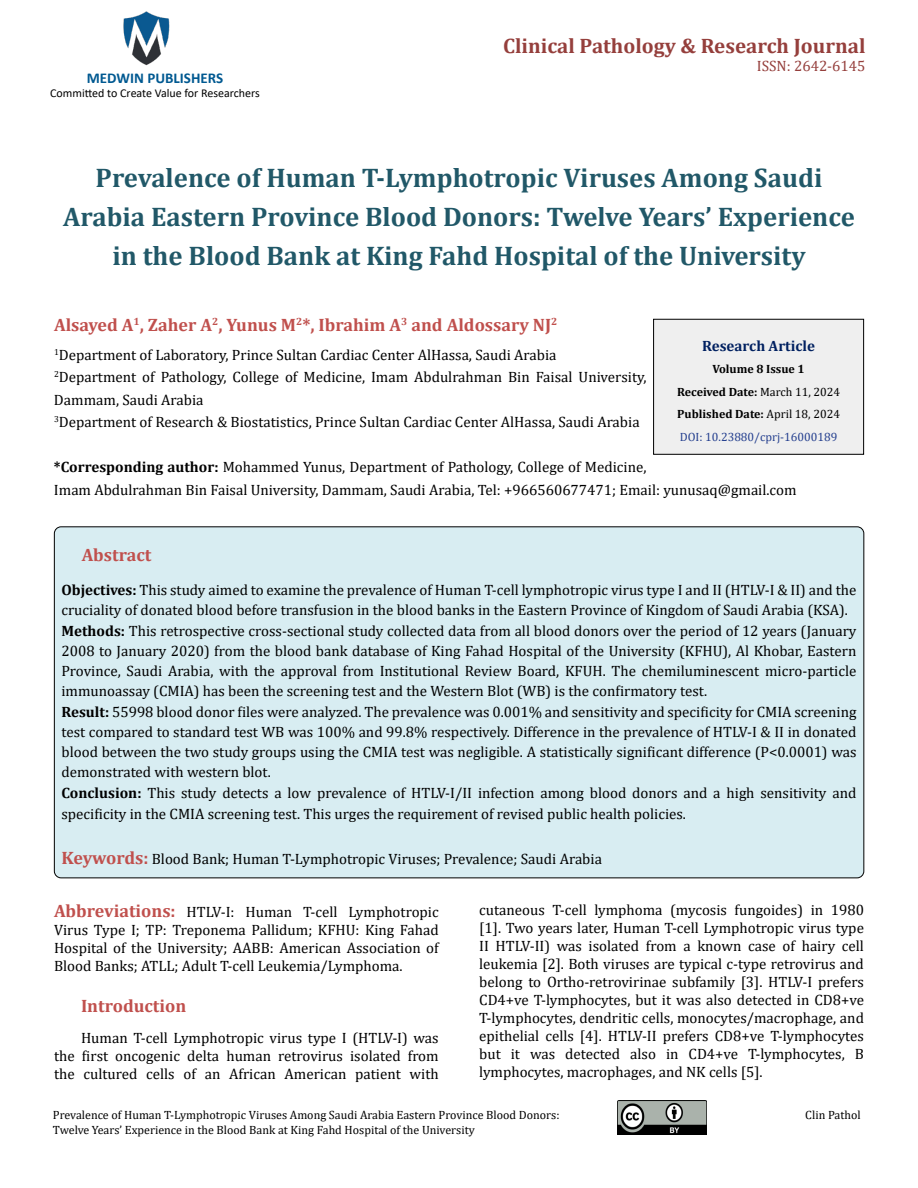
<style>
.page{position:relative;width:918px;height:1188px;background:#fff}
.page>*{position:absolute;margin:0;border:0;box-sizing:border-box;transform-origin:0 0}
.t1{font:700 27px/39px "Cambria";color:#215868;text-align:center}
.t2{font:700 21px "Cambria";color:#953f3c}
.t3{font:700 18px "Cambria";color:#c0504d}
.t4{font:15px/18px "Cambria";color:#000}
.t5{font:700 15px "Calibri";color:#005991}
.t6{font:700 15px "Cambria";color:#002060}
.t7{font:15px "Cambria";color:#953f3c}
.t8{font:12px/14.4px "Cambria";color:#000}
.t9{font:700 12px/22.5px "Cambria";color:#000;text-align:center}
.t10{font:12px "Calibri";color:#000}
.s1{font-weight:700}
.s2{font-weight:400}
.s3{font-weight:400;color:#25408f}
.s4{font-weight:700;font-size:18px;color:#c0504d}
</style>
<div class="page">
<img style="left:123px;top:11px;width:47px;height:55px">
<img style="left:618px;top:1101px;width:88px;height:33px">
<div style="left:654px;top:319px;width:210px;height:135px;background:#efefef"></div>
<div style="left:653px;top:319px;width:211px;height:136px;border:1px solid #000"></div>
<div style="left:54px;top:527px;width:810px;height:351px;background:#d8edf2;border-radius:7px"></div>
<p class="t5" style="left:87px;top:67px;width:138px">MEDWIN PUBLISHERS</p>
<p class="t10" style="left:50px;top:85px;width:211px">Committed to Create Value for Researchers</p>
<h2 class="t2" style="left:503px;top:31px;width:364px">Clinical Pathology &amp; Research Journal</h2>
<p class="t7" style="left:757px;top:57px;width:110px">ISSN: 2642-6145</p>
<h1 class="t1" style="left:63px;top:157px;width:793px">Prevalence of Human T-Lymphotropic Viruses Among Saudi<br>Arabia Eastern Province Blood Donors: Twelve Years’ Experience in the Blood Bank at King Fahd Hospital of the University</h1>
<p class="t3" style="left:54px;top:312px;width:505px">Alsayed A<sup>1</sup>, Zaher A<sup>2</sup>, Yunus M<sup>2</sup>*, Ibrahim A<sup>3</sup> and Aldossary NJ<sup>2</sup></p>
<p class="t4" style="left:54px;top:343px;width:594px;line-height:22.5px"><sup>1</sup>Department of Laboratory, Prince Sultan Cardiac Center AlHassa, Saudi Arabia<br><sup>2</sup>Department of Pathology, College of Medicine, Imam Abdulrahman Bin Faisal University, Dammam, Saudi Arabia<br><sup>3</sup>Department of Research &amp; Biostatistics, Prince Sultan Cardiac Center AlHassa, Saudi Arabia</p>
<p class="t4" style="left:54px;top:456px;width:744px;line-height:22.5px"><span class="s1">*Corresponding author:</span> Mohammed Yunus, Department of Pathology, College of Medicine,<br>Imam Abdulrahman Bin Faisal University, Dammam, Saudi Arabia, Tel: +966560677471; Email: yunusaq@gmail.com</p>
<p class="t6" style="left:702px;top:335px;width:114px">Research Article</p>
<p class="t9" style="left:677px;top:358px;width:165px">Volume 8 Issue 1<br>Received Date: <span class="s2">March 11, 2024<br></span>Published Date: <span class="s2">April 18, 2024<br></span><span class="s3">DOI: 10.23880/cprj-16000189</span></p>
<p class="t3" style="left:82px;top:543px;width:71px">Abstract</p>
<p class="t4" style="left:61px;top:580px;width:797px;line-height:20.2px"><span class="s1">Objectives:</span> This study aimed to examine the prevalence of Human T-cell lymphotropic virus type I and II (HTLV-I &amp; II) and the cruciality of donated blood before transfusion in the blood banks in the Eastern Province of Kingdom of Saudi Arabia (KSA).<br><span class="s1">Methods:</span> This retrospective cross-sectional study collected data from all blood donors over the period of 12 years (January 2008 to January 2020) from the blood bank database of King Fahad Hospital of the University (KFHU), Al Khobar, Eastern Province, Saudi Arabia, with the approval from Institutional Review Board, KFUH. The chemiluminescent micro-particle immunoassay (CMIA) has been the screening test and the Western Blot (WB) is the confirmatory test.<br><span class="s1">Result:</span> 55998 blood donor files were analyzed. The prevalence was 0.001% and sensitivity and specificity for CMIA screening test compared to standard test WB was 100% and 99.8% respectively. Difference in the prevalence of HTLV-I &amp; II in donated blood between the two study groups using the CMIA test was negligible. A statistically significant difference (P&lt;0.0001) was demonstrated with western blot.<br><span class="s1">Conclusion:</span> This study detects a low prevalence of HTLV-I/II infection among blood donors and a high sensitivity and specificity in the CMIA screening test. This urges the requirement of revised public health policies.</p>
<p class="t4" style="left:61px;top:849px;width:542px"><span class="s4">Keywords:</span> Blood Bank; Human T-Lymphotropic Viruses; Prevalence; Saudi Arabia</p>
<p class="t4" style="left:54px;top:903px;width:386px;text-align:justify"><span class="s4">Abbreviations:</span> HTLV-I: Human T-cell Lymphotropic Virus Type I; TP: Treponema Pallidum; KFHU: King Fahad Hospital of the University; AABB: American Association of Blood Banks; ATLL; Adult T-cell Leukemia/Lymphoma.</p>
<p class="t3" style="left:81px;top:993px;width:107px">Introduction</p>
<p class="t4" style="left:54px;top:1029px;width:386px;text-align:justify;text-indent:27px">Human T-cell Lymphotropic virus type I (HTLV-I) was the first oncogenic delta human retrovirus isolated from the cultured cells of an African American patient with</p>
<p class="t4" style="left:479px;top:900px;width:386px;text-align:justify">cutaneous T-cell lymphoma (mycosis fungoides) in 1980 [1]. Two years later, Human T-cell Lymphotropic virus type II HTLV-II) was isolated from a known case of hairy cell leukemia [2]. Both viruses are typical c-type retrovirus and belong to Ortho-retrovirinae subfamily [3]. HTLV-I prefers CD4+ve T-lymphocytes, but it was also detected in CD8+ve T-lymphocytes, dendritic cells, monocytes/macrophage, and epithelial cells [4]. HTLV-II prefers CD8+ve T-lymphocytes but it was detected also in CD4+ve T-lymphocytes, B lymphocytes, macrophages, and NK cells [5].</p>
<p class="t8" style="left:53px;top:1108px;width:508px">Prevalence of Human T-Lymphotropic Viruses Among Saudi Arabia Eastern Province Blood Donors:<br>Twelve Years’ Experience in the Blood Bank at King Fahd Hospital of the University</p>
<p class="t8" style="left:805px;top:1108px;width:57px">Clin Pathol</p>
</div>
